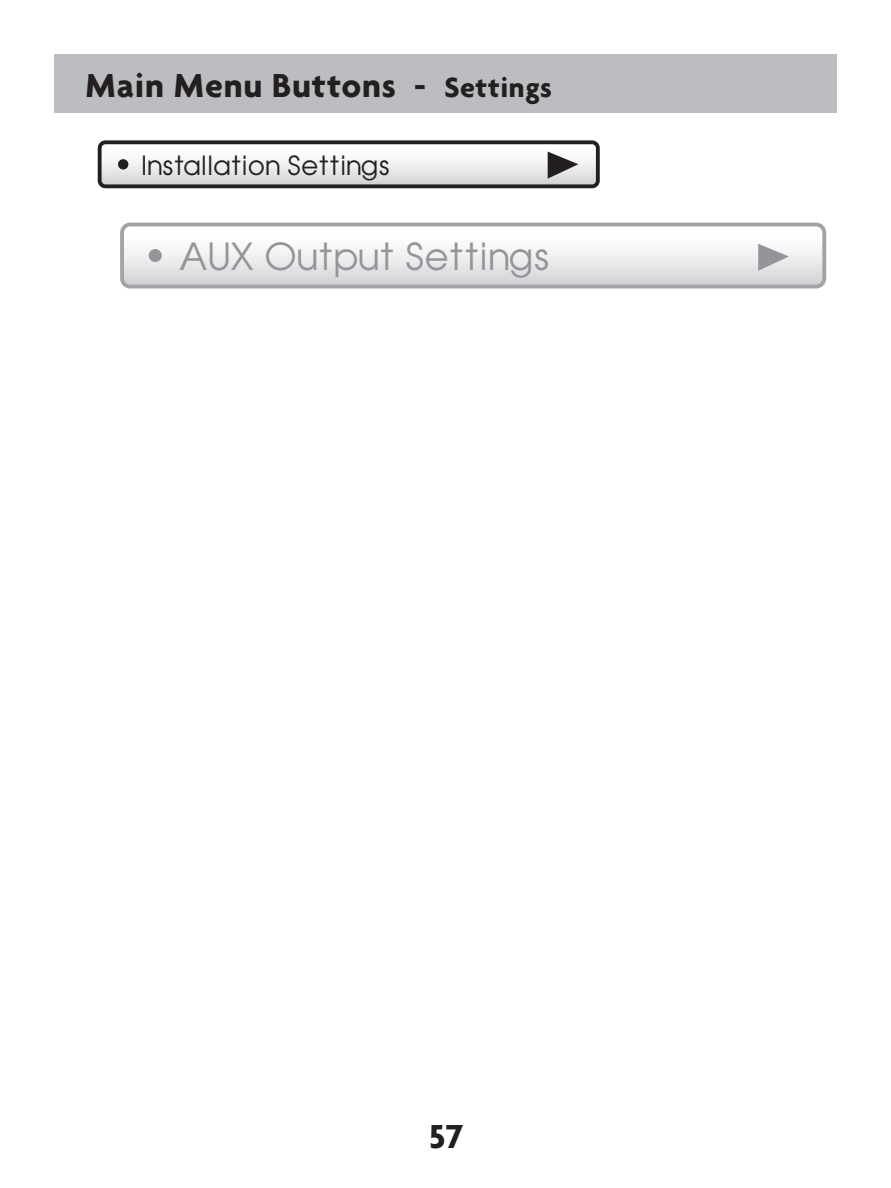
<style>
.page{position:relative;width:891px;height:1188px;background:#fff}
.page>*{position:absolute;margin:0;border:0;box-sizing:border-box;transform-origin:0 0}
.t1{font:700 36px "Agenda";letter-spacing:.02em;color:#231f20}
.t2{font:34.5px "Avant Garde";color:#939598}
.t3{font:24.6px "Avant Garde";color:#231f20}
.s1{font-size:30px}
</style>
<div class="page">
<div style="left:54px;top:54px;width:783px;height:58px;background:#bcbdc0"></div>
<div style="left:98px;top:140px;width:502px;height:48px;border:4px solid #231f20;border-radius:6px"></div>
<svg style="left:125px;top:228px;width:696px;height:55px"></svg>
<div style="left:120px;top:223px;width:706px;height:65px;border:4px solid #a1a3a6;border-radius:8px"></div>
<div style="left:151px;top:251px;width:9px;height:9px;background:#939598;border-radius:50%"></div>
<div style="left:149px;top:249px;width:13px;height:13px;border:4px solid #939598;border-radius:50%"></div>
<svg style="left:100px;top:142px;width:498px;height:44px"></svg>
<svg style="left:758px;top:244px;width:31px;height:27px"></svg>
<p class="t1" style="left:85px;top:63px;width:468px">Main Menu Buttons - <span class="s1">Settings</span></p>
<p class="t3" style="left:141px;top:150px;width:251px">Installation Settings</p>
<p class="t2" style="left:179px;top:234px;width:372px">AUX Output Settings</p>
<p class="t1" style="left:429px;top:1115px;width:35px">57</p>
</div>
